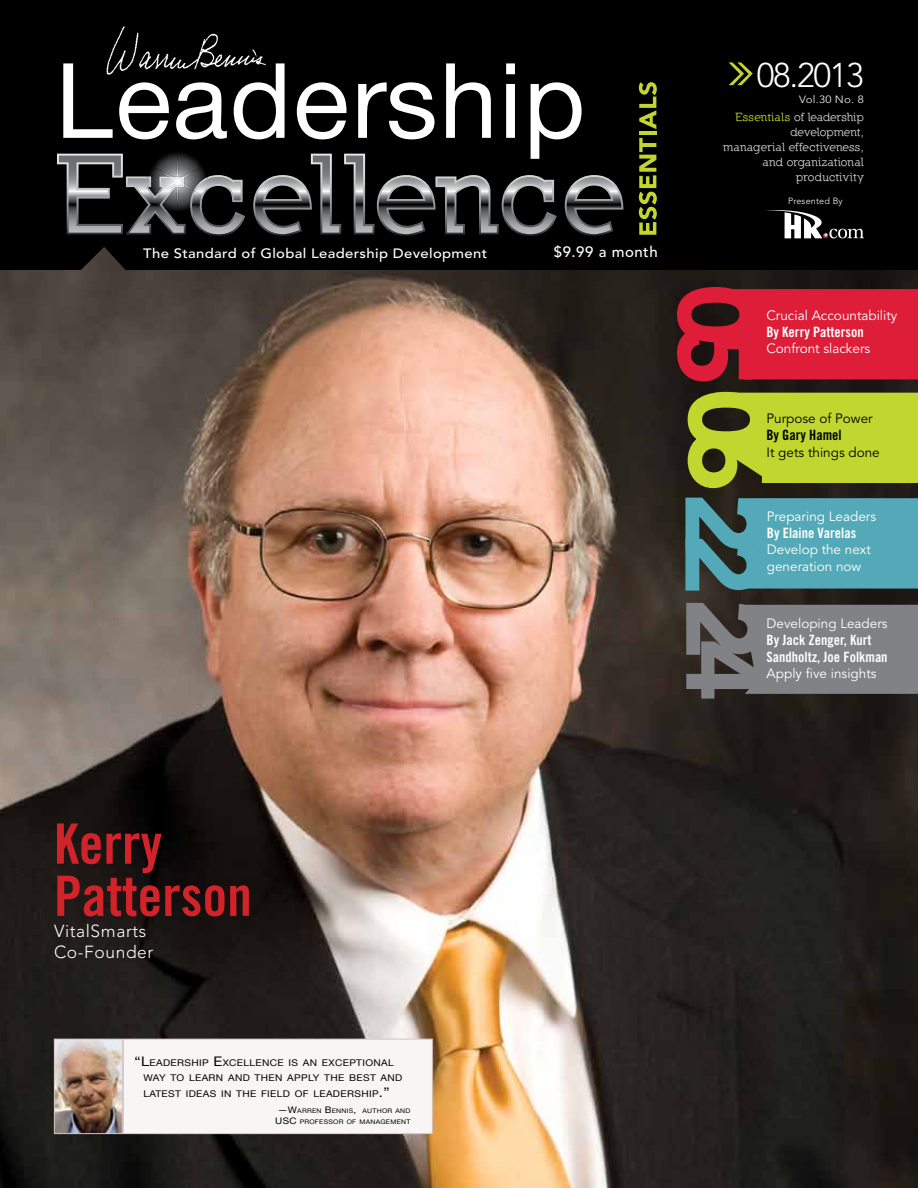
<style>
.page{position:relative;width:918px;height:1188px;background:#fff}
.page>*{position:absolute;margin:0;border:0;box-sizing:border-box;transform-origin:0 0}
.t1{font:900 105px "Avenir LT Std";color:#53a9b7}
.t2{font:900 105px "Avenir LT Std";color:#c1d72f}
.t3{font:55.65px/52.2px "Trade Gothic LT Std Bd Cn 20";color:#d2232a}
.t4{font:300 34.05px "Avenir";letter-spacing:-.04em;color:#fff}
.t5{font:300 17.4px/20.9px "Avenir";letter-spacing:.035em;color:#fff}
.t6{font:500 15px "Avenir LT Std";letter-spacing:.035em;color:#fff}
.t7{font:14.25px/17.1px "Trade Gothic LT Std Bd Cn 20";color:#fff}
.t8{font:14.25px "Trade Gothic LT Std Bd Cn 20";color:#000}
.t9{font:13.5px/16.2px "Avenir LT Std";color:#fff}
.t10{font:500 13.5px "Avenir LT Std";letter-spacing:.02em;color:#fff;scale:1.1 1}
.t11{font:13.5px "Avenir LT Std";color:#000}
.t12{font:700 12px/15px "Nilland";letter-spacing:.015em;color:#d1d3d4;text-align:right}
.t13{font:300 10.5px "Avenir";letter-spacing:.02em;color:#fff;scale:1.1 1}
.t14{font:9.3px/15px "Helvetica Neue";letter-spacing:.035em;color:#000;scale:1.1 1}
.t15{font:300 9px "Avenir";letter-spacing:.02em;color:#fff}
.t16{font:9px "Helvetica Neue";color:#000;scale:1.1 1}
.t17{font:6.3px "Helvetica Neue";letter-spacing:.035em;color:#000;scale:1.1 1}
.s1{font-size:13.2px}
.s2{font-size:9px}
.s3{color:#c1d72f}
.s4{color:#808285}
</style>
<div class="page">
<img style="left:0;top:270px;width:918px;height:918px">
<div style="left:123px;top:1039px;width:309px;height:95px;background:#f8f6f5"></div>
<div style="left:123px;top:1039px;width:310px;height:95px;border:1px solid #d5c4bf"></div>
<img style="left:56px;top:1041px;width:65px;height:91px">
<div style="left:54px;top:1039px;width:69px;height:95px;border:1px solid #d5c4bf"></div>
<div style="left:0;top:0;width:918px;height:270px;background:#000"></div>
<svg style="left:729px;top:62px;width:24px;height:23px"></svg>
<svg style="left:639px;top:138px;width:18px;height:97px;background:#606a17"></svg>
<hr style="left:639px;top:131px;width:17px;height:4px;background:#c1d72f">
<svg style="left:639px;top:82px;width:18px;height:47px"></svg>
<img style="left:98px;top:24px;width:174px;height:39px">
<svg style="left:57px;top:63px;width:566px;height:173px;background:#393a3a"></svg>
<svg style="left:765px;top:210px;width:99px;height:28px"></svg>
<svg style="left:677px;top:287px;width:241px;height:94px;background:#c41c33"></svg>
<svg style="left:738px;top:498px;width:180px;height:91px;background:#4f9daa"></svg>
<svg style="left:716px;top:393px;width:202px;height:90px;background:#a6b72a"></svg>
<div style="left:742px;top:605px;width:176px;height:89px;background:#808285"></div>
<p class="t10" style="left:143px;top:245px;width:314px">The Standard of Global Leadership Development</p>
<h2 class="t3" style="left:54px;top:817px;width:199px">Kerry<br>Patterson</h2>
<p class="t5" style="left:54px;top:920px;width:101px">VitalSmarts<br>Co-Founder</p>
<p class="t14" style="left:143px;top:1055px;width:237px;text-indent:-9px"><span class="s1">“L</span>EADERSHIP <span class="s1">E</span>XCELLENCE IS AN EXCEPTIONAL<br>WAY TO LEARN AND THEN APPLY THE BEST AND</p>
<p class="t14" style="left:143px;top:1087px;width:225px">LATEST IDEAS IN THE FIELD OF LEADERSHIP<span class="s1">.”</span></p>
<p class="t17" style="left:278px;top:1107px;width:122px"><span class="s2">—W</span>ARREN <span class="s2">B</span>ENNIS<span class="s2">,</span> AUTHOR AND</p>
<p class="t16" style="left:275px;top:1115px;width:8px">USC</p>
<p class="t17" style="left:300px;top:1118px;width:102px">PROFESSOR OF MANAGEMENT</p>
<p class="t6" style="left:554px;top:243px;width:105px">$9.99 a month</p>
<h3 class="t4" style="left:757px;top:56px;width:108px">08.2013</h3>
<p class="t12" style="left:723px;top:110px;width:142px"><span class="s3">Essentials</span> of leadership development,<br>managerial effectiveness, and organizational productivity</p>
<p class="t13" style="left:799px;top:93px;width:60px">Vol.30 No. 8</p>
<p class="t15" style="left:788px;top:196px;width:56px">Presented By</p>
<p class="t9" style="left:766px;top:307px;width:132px">Crucial Accountability</p>
<p class="t7" style="left:766px;top:323px;width:99px">By Kerry Patterson</p>
<p class="t9" style="left:766px;top:340px;width:105px">Confront slackers</p>
<h1 class="t2" style="left:789px;top:388px;width:105px;rotate:90deg">06</h1>
<p class="t11" style="left:766px;top:411px;width:108px">Purpose of Power</p>
<p class="t8" style="left:766px;top:427px;width:77px">By Gary Hamel</p>
<p class="t11" style="left:766px;top:444px;width:115px">It gets things done</p>
<h1 class="t1" style="left:786px;top:492px;width:210px;rotate:90deg">22 <span class="s4">24</span></h1>
<p class="t9" style="left:767px;top:509px;width:111px">Preparing Leaders</p>
<p class="t7" style="left:767px;top:524px;width:91px">By Elaine Varelas</p>
<p class="t9" style="left:767px;top:542px;width:106px">Develop the next generation now</p>
<p class="t9" style="left:767px;top:615px;width:123px">Developing Leaders</p>
<p class="t7" style="left:767px;top:631px;width:123px">By Jack Zenger, Kurt<br>Sandholtz, Joe Folkman</p>
<p class="t9" style="left:767px;top:666px;width:111px">Apply five insights</p>
</div>
